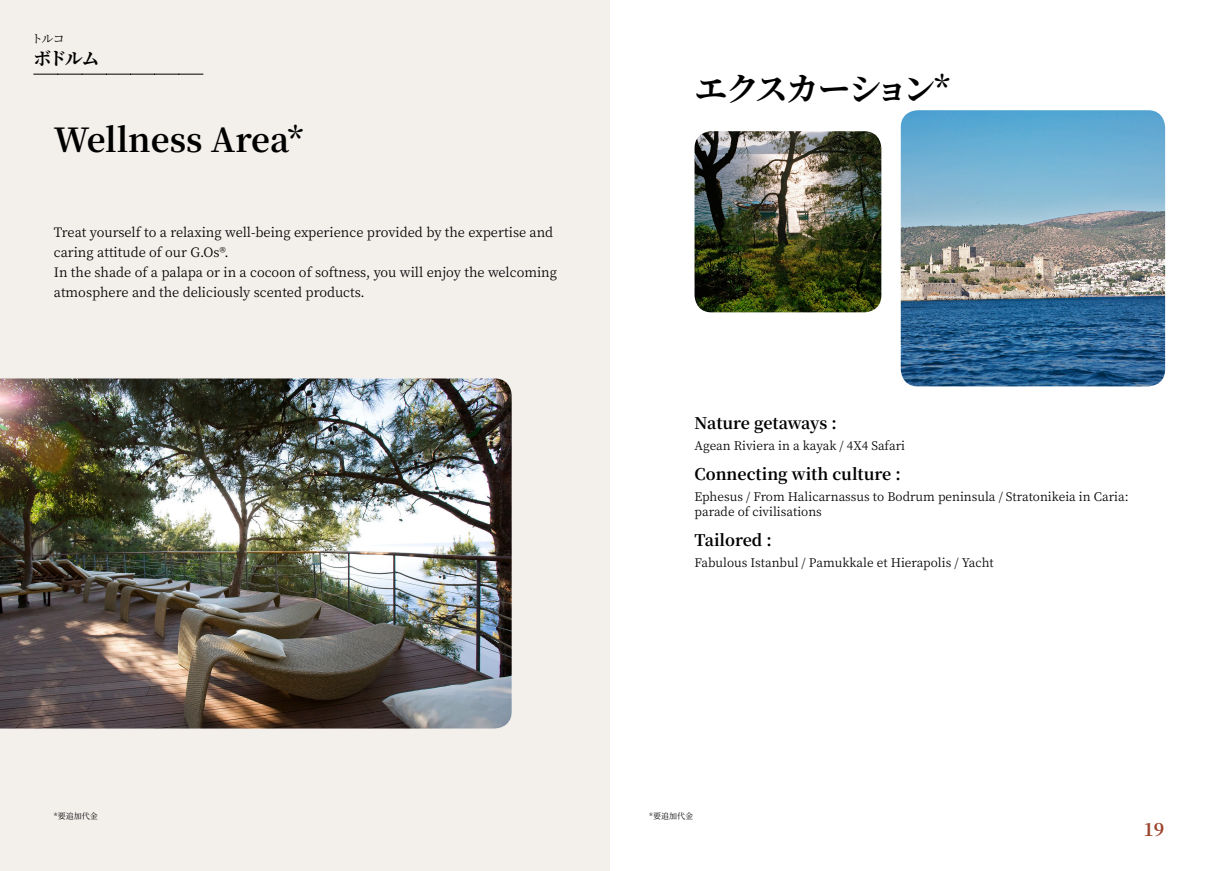
<style>
.page{position:relative;width:1219px;height:871px;background:#fff}
.page>*{position:absolute;margin:0;border:0;box-sizing:border-box;transform-origin:0 0}
.t1{font:700 33px "Noto Serif JP";color:#000}
.t2{font:700 33px "Noto Serif JP";letter-spacing:-.065em;color:#000}
.t3{font:700 18px "Noto Serif JP";color:#000}
.t4{font:700 18px "Noto Serif JP";color:#9d432c}
.t5{font:700 16px "Noto Serif JP";color:#000}
.t6{font:13px/20px "Noto Serif JP";color:#000}
.t7{font:12px/15px "Noto Serif JP";color:#000}
.t8{font:8px "Noto Serif JP";color:#000}
</style>
<div class="page">
<div style="left:0;top:0;width:609px;height:870px;background:#f3f0ec"></div>
<img style="left:0;top:378px;width:512px;height:350px">
<img style="left:694px;top:131px;width:187px;height:181px">
<img style="left:901px;top:110px;width:264px;height:276px">
<svg style="left:34px;top:74px;width:169px;height:1px"></svg>
<p class="t7" style="left:31px;top:31px;width:35px">トルコ</p>
<h2 class="t3" style="left:34px;top:48px;width:67px">ボドルム</h2>
<h1 class="t1" style="left:54px;top:121px;width:251px">Wellness Area*</h1>
<p class="t6" style="left:54px;top:223px;width:505px">Treat yourself to a relaxing well-being experience provided by the expertise and caring attitude of our G.Os®.<br>In the shade of a palapa or in a cocoon of softness, you will enjoy the welcoming atmosphere and the deliciously scented products.</p>
<h1 class="t2" style="left:694px;top:70px;width:257px">エクスカーション*</h1>
<p class="t5" style="left:694px;top:414px;width:144px">Nature getaways :</p>
<p class="t7" style="left:694px;top:438px;width:212px">Agean Riviera in a kayak / 4X4 Safari</p>
<p class="t5" style="left:694px;top:465px;width:208px">Connecting with culture :</p>
<p class="t7" style="left:694px;top:489px;width:436px">Ephesus / From Halicarnassus to Bodrum peninsula / Stratonikeia in Caria: parade of civilisations</p>
<p class="t5" style="left:694px;top:531px;width:79px">Tailored :</p>
<p class="t7" style="left:694px;top:555px;width:301px">Fabulous Istanbul / Pamukkale et Hierapolis / Yacht</p>
<p class="t8" style="left:54px;top:811px;width:45px">*要追加代金</p>
<p class="t8" style="left:649px;top:811px;width:45px">*要追加代金</p>
<h2 class="t4" style="left:1143px;top:818px;width:23px">19</h2>
</div>
